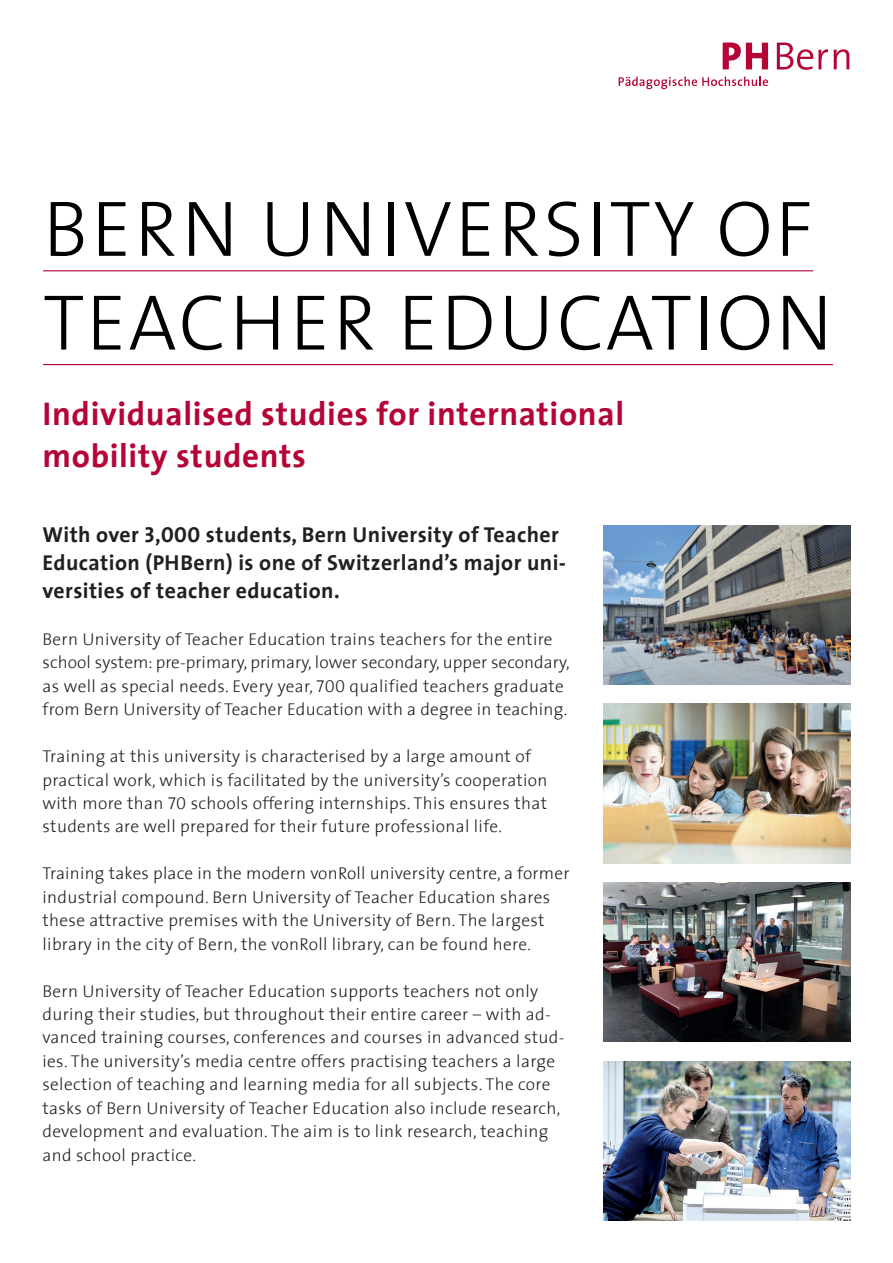
<style>
.page{position:relative;width:893px;height:1263px;background:#fff}
.page>*{position:absolute;margin:0;border:0;box-sizing:border-box;transform-origin:0 0}
.t1{font:300 79.5px/93.8px "The Sans PHB";letter-spacing:.035em;color:#000001}
.t2{font:700 33px/42.2px "The Sans PHB";letter-spacing:.02em;color:#b50536}
.t3{font:700 21.75px/28px "The Sans PHB";letter-spacing:.02em;color:#231f20}
.t4{font:300 17.25px/23.4px "The Sans PHB";letter-spacing:.02em;color:#231f20}
</style>
<div class="page">
<hr style="left:43px;top:270px;width:770px;height:1px;background:#b50536">
<hr style="left:43px;top:364px;width:790px;height:1px;background:#b50536">
<img style="left:604px;top:882px;width:246px;height:160px">
<img style="left:604px;top:525px;width:246px;height:160px">
<img style="left:604px;top:1061px;width:246px;height:159px">
<svg style="left:723px;top:42px;width:45px;height:27px"></svg>
<svg style="left:777px;top:43px;width:51px;height:27px"></svg>
<svg style="left:834px;top:49px;width:15px;height:20px"></svg>
<svg style="left:619px;top:77px;width:149px;height:12px"></svg>
<img style="left:604px;top:704px;width:246px;height:159px">
<h1 class="t1" style="left:43px;top:179px;width:791px">BERN UNIVERSITY OF<br>TEACHER EDUCATION</h1>
<h2 class="t2" style="left:43px;top:391px;width:583px">Individualised studies for international mobility students</h2>
<p class="t3" style="left:43px;top:520px;width:525px">With over 3,000 students, Bern University of Teacher<br>Education (PHBern) is one of Switzerland’s major uni&shy;versities of teacher education.</p>
<p class="t4" style="left:43px;top:627px;width:529px">Bern University of Teacher Education trains teachers for the entire school system: pre-primary, primary, lower secondary, upper secondary, as well as special needs. Every year, 700 qualified teachers graduate from Bern University of Teacher Education with a degree in teaching.</p>
<p class="t4" style="left:43px;top:744px;width:506px">Training at this university is characterised by a large amount of practical work, which is facilitated by the university’s cooperation with more than 70 schools offering internships. This ensures that students are well prepared for their future professional life.</p>
<p class="t4" style="left:43px;top:861px;width:528px">Training takes place in the modern vonRoll university centre, a former industrial compound. Bern University of Teacher Education shares these attractive premises with the University of Bern. The largest library in the city of Bern, the vonRoll library, can be found here.</p>
<p class="t4" style="left:43px;top:978px;width:524px">Bern University of Teacher Education supports teachers not only during their studies, but throughout their entire career – with ad&shy;vanced training courses, conferences and courses in advanced stud&shy;ies. The university’s media centre offers practising teachers a large selection of teaching and learning media for all subjects. The core tasks of Bern University of Teacher Education also include research, development and evaluation. The aim is to link research, teaching and school practice.</p>
</div>
